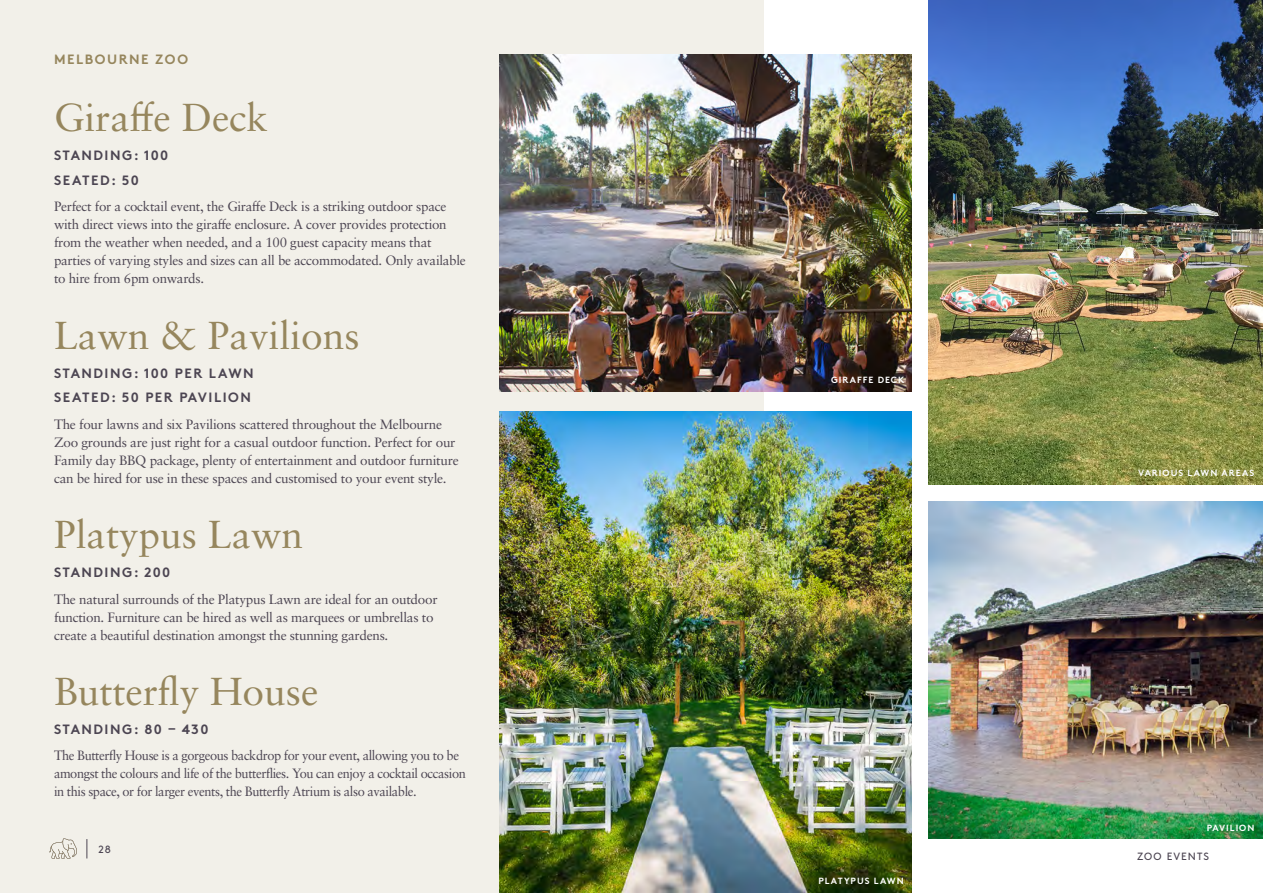
<style>
.page{position:relative;width:1263px;height:893px;background:#fff}
.page>*{position:absolute;margin:0;border:0;box-sizing:border-box;transform-origin:0 0}
.t1{font:39px "Sabon LT Pro";color:#96865d}
.t2{font:13.5px/18px "Sabon LT Pro";letter-spacing:-.02em;color:#4c4552}
.t3{font:13.5px/18px "Sabon LT Pro";letter-spacing:-.02em;color:#4c4552;scale:.95 1}
.t4{font:700 13.5px/24.8px "Brown Std";letter-spacing:.11em;color:#4c4552}
.t5{font:700 13.5px "Brown Std";letter-spacing:.11em;color:#96865d}
.t6{font:10.5px "Brown Std";letter-spacing:.1em;color:#4c4552}
.t7{font:700 9px "Brown Std";letter-spacing:.11em;color:#fff}
</style>
<div class="page">
<div style="left:0;top:0;width:763px;height:893px;background:#f2f0e9"></div>
<img style="left:929px;top:502px;width:334px;height:337px">
<img style="left:500px;top:54px;width:412px;height:337px">
<img style="left:500px;top:411px;width:412px;height:482px">
<img style="left:929px;top:0;width:334px;height:485px">
<svg style="left:87px;top:839px;width:1px;height:19px"></svg>
<svg style="left:49px;top:838px;width:28px;height:20px"></svg>
<p class="t5" style="left:54px;top:51px;width:136px">MELBOURNE ZOO</p>
<h1 class="t1" style="left:54px;top:93px;width:216px">Giraffe Deck</h1>
<p class="t4" style="left:54px;top:143px;width:116px">STANDING: 100<br>SEATED: 50</p>
<p class="t2" style="left:54px;top:197px;width:413px">Perfect for a cocktail event, the Giraffe Deck is a striking outdoor space with direct views into the giraffe enclosure. A cover provides protection from the weather when needed, and a 100 guest capacity means that parties of varying styles and sizes can all be accommodated. Only available to hire from 6pm onwards.</p>
<h1 class="t1" style="left:54px;top:311px;width:307px">Lawn &amp; Pavilions</h1>
<p class="t4" style="left:54px;top:360px;width:201px">STANDING: 100 PER LAWN<br>SEATED: 50 PER PAVILION</p>
<p class="t2" style="left:54px;top:415px;width:406px">The four lawns and six Pavilions scattered throughout the Melbourne Zoo grounds are just right for a casual outdoor function. Perfect for our Family day BBQ package, plenty of entertainment and outdoor furniture can be hired for use in these spaces and customised to your event style.</p>
<h1 class="t1" style="left:54px;top:510px;width:251px">Platypus Lawn</h1>
<p class="t4" style="left:54px;top:560px;width:118px">STANDING: 200</p>
<p class="t2" style="left:54px;top:589px;width:385px">The natural surrounds of the Platypus Lawn are ideal for an outdoor function. Furniture can be hired as well as marquees or umbrellas to create a beautiful destination amongst the stunning gardens.</p>
<h1 class="t1" style="left:54px;top:667px;width:266px">Butterfly House</h1>
<p class="t4" style="left:54px;top:717px;width:156px">STANDING: 80 – 430</p>
<p class="t3" style="left:54px;top:746px;width:435px">The Butterfly House is a gorgeous backdrop for your event, allowing you to be amongst the colours and life of the butterflies. You can enjoy a cocktail occasion in this space, or for larger events, the Butterfly Atrium is also available.</p>
<p class="t6" style="left:98px;top:843px;width:14px">28</p>
<p class="t7" style="left:831px;top:374px;width:75px">GIRAFFE DECK</p>
<p class="t7" style="left:818px;top:876px;width:87px">PLATYPUS LAWN</p>
<p class="t7" style="left:1138px;top:468px;width:118px">VARIOUS LAWN AREAS</p>
<p class="t7" style="left:1207px;top:822px;width:49px">PAVILION</p>
<p class="t6" style="left:1137px;top:850px;width:73px">ZOO EVENTS</p>
</div>
